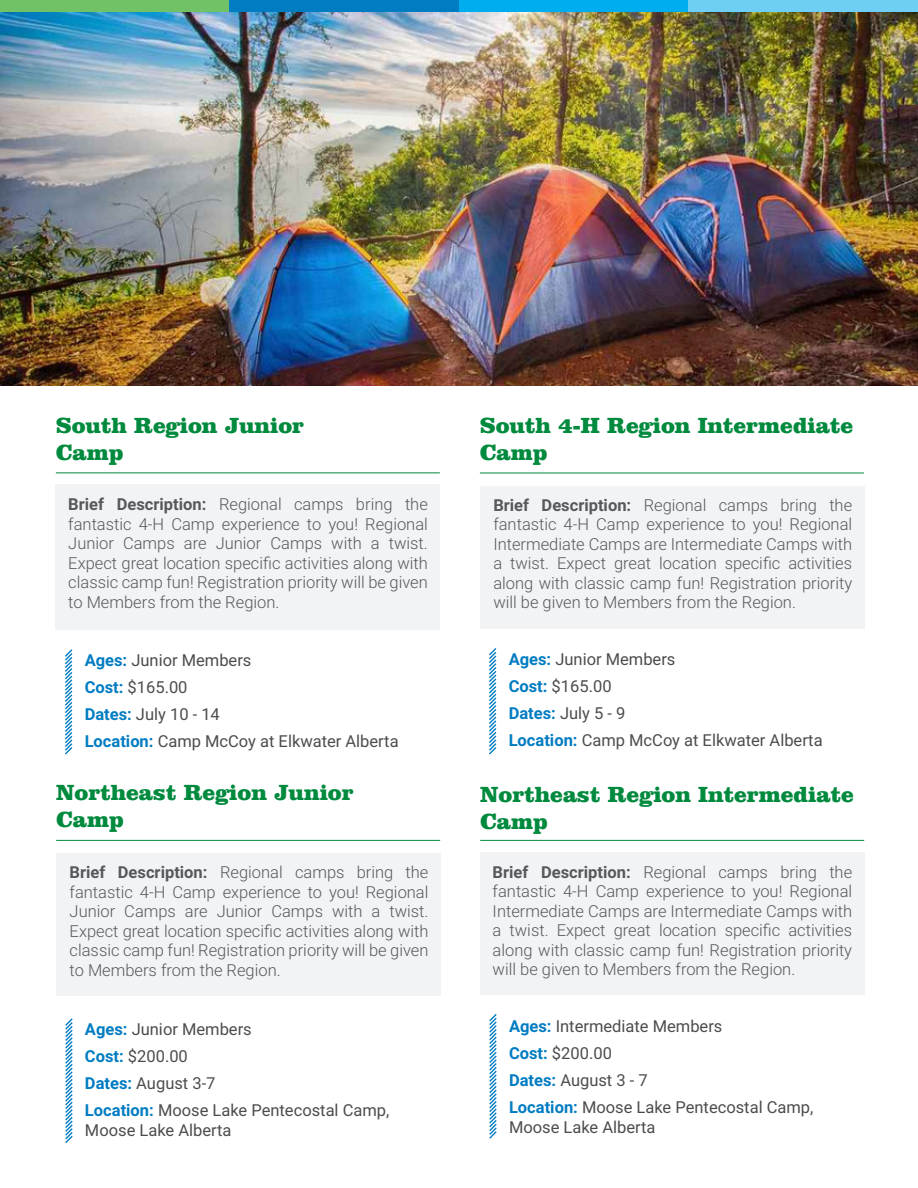
<style>
.page{position:relative;width:918px;height:1188px;background:#fff}
.page>*{position:absolute;margin:0;border:0;box-sizing:border-box;transform-origin:0 0}
.Paragraph_Style_1{font:900 22.5px/27px "Clarendon BT Pro";color:#008a3d}
.t1{font:300 16.5px/19.5px "Roboto";color:#57585a;text-align:justify}
.t2{font:16.5px/19.5px "Roboto";color:#4b4c4d}
.s1{font-weight:700}
.s2{font-weight:700;color:#007cc2}
</style>
<div class="page">
<div style="left:57px;top:853px;width:384px;height:143px;background:#f2f3f4"></div>
<hr style="left:56px;top:840px;width:384px;height:1px;background:#008a3d">
<div style="left:0;top:0;width:230px;height:12px;background:#71c167"></div>
<div style="left:230px;top:0;width:229px;height:12px;background:#007cc2"></div>
<div style="left:459px;top:0;width:229px;height:12px;background:#00aeef"></div>
<div style="left:688px;top:0;width:230px;height:12px;background:#6fcef4"></div>
<svg style="left:65px;top:1018px;width:8px;height:125px"></svg>
<div style="left:480px;top:486px;width:385px;height:143px;background:#f2f3f4"></div>
<hr style="left:480px;top:473px;width:384px;height:1px;background:#008a3d">
<svg style="left:489px;top:648px;width:8px;height:107px"></svg>
<img style="left:0;top:12px;width:918px;height:374px">
<div style="left:56px;top:485px;width:384px;height:145px;background:#f2f3f4"></div>
<hr style="left:56px;top:472px;width:384px;height:1px;background:#008a3d">
<svg style="left:65px;top:649px;width:8px;height:106px"></svg>
<div style="left:480px;top:852px;width:384px;height:142px;background:#f2f3f4"></div>
<hr style="left:480px;top:840px;width:384px;height:1px;background:#008a3d">
<svg style="left:489px;top:1014px;width:8px;height:125px"></svg>
<p class="Paragraph_Style_1" style="left:56px;top:411px;width:249px">South Region Junior<br>Camp</p>
<p class="t1" style="left:68px;top:494px;width:361px"><span class="s1">Brief Description:</span> Regional camps bring the fantastic 4-H Camp experience to you! Regional Junior Camps are Junior Camps with a twist.<br>Expect great location specific activities along with classic camp fun! Registration priority will be given to Members from the Region.</p>
<p class="t2" style="left:85px;top:650px;width:168px"><span class="s2">Ages:</span> Junior Members</p>
<p class="t2" style="left:85px;top:677px;width:104px"><span class="s2">Cost:</span> $165.00</p>
<p class="t2" style="left:85px;top:704px;width:137px"><span class="s2">Dates:</span> July 10 - 14</p>
<p class="t2" style="left:85px;top:731px;width:315px"><span class="s2">Location:</span> Camp McCoy at Elkwater Alberta</p>
<p class="Paragraph_Style_1" style="left:56px;top:779px;width:299px">Northeast Region Junior<br>Camp</p>
<p class="t1" style="left:70px;top:862px;width:360px"><span class="s1">Brief Description:</span> Regional camps bring the fantastic 4-H Camp experience to you! Regional Junior Camps are Junior Camps with a twist.<br>Expect great location specific activities along with classic camp fun! Registration priority will be given to Members from the Region.</p>
<p class="t2" style="left:85px;top:1019px;width:168px"><span class="s2">Ages:</span> Junior Members</p>
<p class="t2" style="left:85px;top:1046px;width:104px"><span class="s2">Cost:</span> $200.00</p>
<p class="t2" style="left:85px;top:1073px;width:132px"><span class="s2">Dates:</span> August 3-7</p>
<p class="t2" style="left:85px;top:1100px;width:306px"><span class="s2">Location:</span> Moose Lake Pentecostal Camp,<br>Moose Lake Alberta</p>
<p class="Paragraph_Style_1" style="left:480px;top:411px;width:375px">South 4-H Region Intermediate<br>Camp</p>
<p class="t1" style="left:493px;top:495px;width:360px"><span class="s1">Brief Description:</span> Regional camps bring the fantastic 4-H Camp experience to you! Regional Intermediate Camps are Intermediate Camps with a twist. Expect great location specific activities along with classic camp fun! Registration priority will be given to Members from the Region.</p>
<p class="t2" style="left:509px;top:649px;width:168px"><span class="s2">Ages:</span> Junior Members</p>
<p class="t2" style="left:509px;top:676px;width:104px"><span class="s2">Cost:</span> $165.00</p>
<p class="t2" style="left:509px;top:703px;width:118px"><span class="s2">Dates:</span> July 5 - 9</p>
<p class="t2" style="left:509px;top:730px;width:315px"><span class="s2">Location:</span> Camp McCoy at Elkwater Alberta</p>
<p class="Paragraph_Style_1" style="left:480px;top:780px;width:375px">Northeast Region Intermediate<br>Camp</p>
<p class="t1" style="left:493px;top:861px;width:361px"><span class="s1">Brief Description:</span> Regional camps bring the fantastic 4-H Camp experience to you! Regional Intermediate Camps are Intermediate Camps with a twist. Expect great location specific activities along with classic camp fun! Registration priority will be given to Members from the Region.</p>
<p class="t2" style="left:509px;top:1016px;width:215px"><span class="s2">Ages:</span> Intermediate Members</p>
<p class="t2" style="left:509px;top:1043px;width:104px"><span class="s2">Cost:</span> $200.00</p>
<p class="t2" style="left:509px;top:1070px;width:140px"><span class="s2">Dates:</span> August 3 - 7</p>
<p class="t2" style="left:509px;top:1097px;width:306px"><span class="s2">Location:</span> Moose Lake Pentecostal Camp,<br>Moose Lake Alberta</p>
</div>
